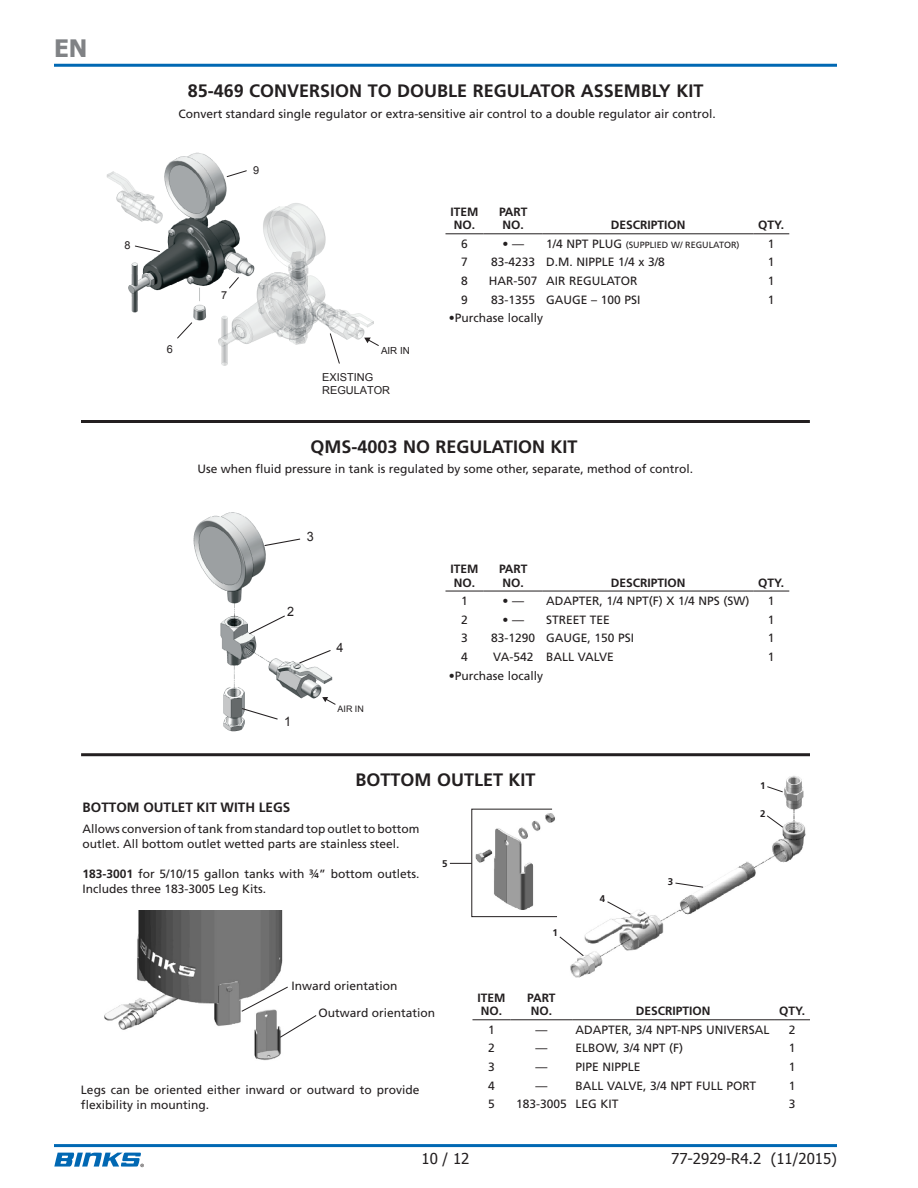
<style>
.page{position:relative;width:918px;height:1188px;background:#fff}
.page>*{position:absolute;margin:0;border:0;box-sizing:border-box;transform-origin:0 0}
.t1{font:700 24px "Tahoma";color:#808285}
.t2{font:700 18px "Frutiger";color:#231f20}
.t3{font:15px "Tahoma";color:#231f20}
.t4{font:700 13.5px "Frutiger";color:#231f20}
.t5{font:12.9px "Arial";color:#231f20}
.t6{font:12px/15px "Frutiger";color:#231f20}
.t7{font:700 12px/13.5px "Frutiger";color:#231f20}
.t8{font:10.95px/12.5px "Arial";color:#231f20}
.t9{font:700 9.75px "Frutiger";color:#231f20}
.t10{font:9.75px "Arial";color:#231f20}
.t11{font:9px "Frutiger";color:#231f20}
.t12{font:9px "Arial";color:#231f20}
.s1{font-size:12px}
.s2{font-weight:700}
</style>
<div class="page">
<hr style="left:54px;top:64px;width:783px;height:3px;background:#0168b3">
<hr style="left:54px;top:1144px;width:783px;height:3px;background:#0168b3">
<svg style="left:54px;top:1153px;width:90px;height:14px"></svg>
<hr style="left:445px;top:591px;width:39px;height:1px;background:#231f20">
<hr style="left:484px;top:591px;width:59px;height:1px;background:#231f20">
<hr style="left:543px;top:591px;width:210px;height:1px;background:#231f20">
<hr style="left:753px;top:591px;width:36px;height:1px;background:#231f20">
<img style="left:193px;top:512px;width:140px;height:220px">
<svg style="left:264px;top:538px;width:37px;height:9px"></svg>
<svg style="left:248px;top:615px;width:38px;height:20px"></svg>
<svg style="left:298px;top:649px;width:34px;height:15px"></svg>
<svg style="left:241px;top:707px;width:38px;height:13px"></svg>
<svg style="left:322px;top:697px;width:14px;height:8px"></svg>
<hr style="left:81px;top:420px;width:729px;height:3px;background:#231f20">
<hr style="left:445px;top:233px;width:39px;height:1px;background:#231f20">
<hr style="left:484px;top:233px;width:59px;height:1px;background:#231f20">
<hr style="left:543px;top:233px;width:210px;height:1px;background:#231f20">
<hr style="left:753px;top:233px;width:36px;height:1px;background:#231f20">
<img style="left:106px;top:152px;width:268px;height:214px">
<svg style="left:226px;top:170px;width:21px;height:8px"></svg>
<svg style="left:228px;top:276px;width:12px;height:13px"></svg>
<svg style="left:134px;top:245px;width:27px;height:8px"></svg>
<svg style="left:176px;top:322px;width:17px;height:17px"></svg>
<svg style="left:329px;top:333px;width:11px;height:31px"></svg>
<svg style="left:364px;top:338px;width:15px;height:9px"></svg>
<hr style="left:81px;top:753px;width:729px;height:3px;background:#231f20">
<img style="left:546px;top:776px;width:260px;height:202px">
<svg style="left:767px;top:786px;width:16px;height:7px"></svg>
<svg style="left:766px;top:815px;width:18px;height:13px"></svg>
<svg style="left:675px;top:882px;width:29px;height:6px"></svg>
<svg style="left:607px;top:901px;width:24px;height:14px"></svg>
<svg style="left:559px;top:936px;width:25px;height:21px"></svg>
<svg style="left:450px;top:809px;width:108px;height:108px"></svg>
<hr style="left:472px;top:1019px;width:39px;height:1px;background:#231f20">
<hr style="left:511px;top:1019px;width:61px;height:1px;background:#231f20">
<hr style="left:572px;top:1019px;width:202px;height:1px;background:#231f20">
<hr style="left:774px;top:1019px;width:36px;height:1px;background:#231f20">
<img style="left:104px;top:911px;width:179px;height:150px">
<svg style="left:241px;top:986px;width:76px;height:52px"></svg>
<h1 class="t1" style="left:54px;top:32px;width:35px">EN</h1>
<p class="t8" style="left:124px;top:239px;width:8px">8</p>
<p class="t2" style="left:188px;top:80px;width:517px">85-469 CONVERSION TO DOUBLE REGULATOR ASSEMBLY KIT</p>
<p class="t6" style="left:178px;top:106px;width:539px">Convert standard single regulator or extra-sensitive air control to a double regulator air control.</p>
<p class="t8" style="left:167px;top:343px;width:8px">6</p>
<p class="t8" style="left:253px;top:164px;width:8px">9</p>
<p class="t8" style="left:221px;top:289px;width:8px">7</p>
<p class="t7" style="left:451px;top:205px;width:30px">ITEM<br>NO.</p>
<p class="t7" style="left:499px;top:205px;width:30px">PART<br>NO.</p>
<p class="t7" style="left:611px;top:218px;width:76px">DESCRIPTION</p>
<p class="t7" style="left:758px;top:218px;width:28px">QTY.</p>
<p class="t10" style="left:381px;top:346px;width:30px">AIR IN</p>
<p class="t8" style="left:322px;top:371px;width:69px">EXISTING<br>REGULATOR</p>
<p class="t6" style="left:461px;top:236px;width:8px">6</p>
<p class="t6" style="left:502px;top:236px;width:23px">• —</p>
<p class="t11" style="left:546px;top:239px;width:195px"><span class="s1">1/4 NPT PLUG</span> (SUPPLIED W/ REGULATOR)</p>
<p class="t6" style="left:768px;top:236px;width:8px">1</p>
<p class="t6" style="left:461px;top:255px;width:8px">7</p>
<p class="t6" style="left:491px;top:255px;width:46px">83-4233</p>
<p class="t6" style="left:546px;top:255px;width:120px">D.M. NIPPLE 1/4 x 3/8</p>
<p class="t6" style="left:768px;top:255px;width:8px">1</p>
<p class="t6" style="left:461px;top:273px;width:8px">8</p>
<p class="t6" style="left:489px;top:273px;width:50px">HAR-507</p>
<p class="t6" style="left:546px;top:273px;width:93px">AIR REGULATOR</p>
<p class="t6" style="left:768px;top:273px;width:8px">1</p>
<p class="t6" style="left:461px;top:292px;width:8px">9</p>
<p class="t6" style="left:491px;top:292px;width:46px">83-1355</p>
<p class="t6" style="left:546px;top:292px;width:96px">GAUGE – 100 PSI</p>
<p class="t6" style="left:768px;top:292px;width:8px">1</p>
<p class="t6" style="left:449px;top:311px;width:96px">•Purchase locally</p>
<p class="t2" style="left:310px;top:436px;width:269px">QMS-4003 NO REGULATION KIT</p>
<p class="t6" style="left:198px;top:461px;width:497px">Use when fluid pressure in tank is regulated by some other, separate, method of control.</p>
<p class="t5" style="left:307px;top:529px;width:9px">3</p>
<p class="t5" style="left:287px;top:604px;width:9px">2</p>
<p class="t5" style="left:284px;top:714px;width:9px">1</p>
<p class="t5" style="left:336px;top:640px;width:9px">4</p>
<p class="t12" style="left:338px;top:704px;width:28px">AIR IN</p>
<p class="t7" style="left:451px;top:562px;width:30px">ITEM<br>NO.</p>
<p class="t7" style="left:499px;top:562px;width:30px">PART<br>NO.</p>
<p class="t7" style="left:611px;top:576px;width:76px">DESCRIPTION</p>
<p class="t7" style="left:758px;top:576px;width:28px">QTY.</p>
<p class="t6" style="left:461px;top:593px;width:8px">1</p>
<p class="t6" style="left:502px;top:593px;width:23px">• —</p>
<p class="t6" style="left:546px;top:593px;width:205px">ADAPTER, 1/4 NPT(F) X 1/4 NPS (SW)</p>
<p class="t6" style="left:768px;top:593px;width:8px">1</p>
<p class="t6" style="left:461px;top:612px;width:8px">2</p>
<p class="t6" style="left:502px;top:612px;width:23px">• —</p>
<p class="t6" style="left:546px;top:612px;width:65px">STREET TEE</p>
<p class="t6" style="left:768px;top:612px;width:8px">1</p>
<p class="t6" style="left:461px;top:631px;width:8px">3</p>
<p class="t6" style="left:491px;top:631px;width:46px">83-1290</p>
<p class="t6" style="left:546px;top:631px;width:90px">GAUGE, 150 PSI</p>
<p class="t6" style="left:768px;top:631px;width:8px">1</p>
<p class="t6" style="left:461px;top:649px;width:8px">4</p>
<p class="t6" style="left:493px;top:649px;width:42px">VA-542</p>
<p class="t6" style="left:546px;top:649px;width:69px">BALL VALVE</p>
<p class="t6" style="left:768px;top:649px;width:8px">1</p>
<p class="t6" style="left:449px;top:668px;width:96px">•Purchase locally</p>
<p class="t2" style="left:355px;top:769px;width:182px">BOTTOM OUTLET KIT</p>
<p class="t4" style="left:83px;top:800px;width:209px">BOTTOM OUTLET KIT WITH LEGS</p>
<p class="t6" style="left:83px;top:822px;width:338px">Allows conversion of tank from standard top outlet to bottom outlet. All bottom outlet wetted parts are stainless steel.</p>
<p class="t6" style="left:83px;top:867px;width:338px"><span class="s2">183-3001</span> for 5/10/15 gallon tanks with ¾” bottom outlets.<br>Includes three 183-3005 Leg Kits.</p>
<p class="t9" style="left:442px;top:858px;width:7px">5</p>
<p class="t6" style="left:291px;top:978px;width:108px">Inward orientation</p>
<p class="t6" style="left:318px;top:1005px;width:118px">Outward orientation</p>
<p class="t9" style="left:552px;top:927px;width:7px">1</p>
<p class="t7" style="left:478px;top:991px;width:30px">ITEM<br>NO.</p>
<p class="t7" style="left:527px;top:991px;width:30px">PART<br>NO.</p>
<p class="t9" style="left:600px;top:893px;width:7px">4</p>
<p class="t9" style="left:668px;top:876px;width:7px">3</p>
<p class="t9" style="left:760px;top:780px;width:7px">1</p>
<p class="t9" style="left:760px;top:808px;width:7px">2</p>
<p class="t7" style="left:636px;top:1004px;width:76px">DESCRIPTION</p>
<p class="t7" style="left:779px;top:1004px;width:28px">QTY.</p>
<p class="t6" style="left:81px;top:1082px;width:340px">Legs can be oriented either inward or outward to provide flexibility in mounting.</p>
<p class="t6" style="left:488px;top:1022px;width:8px">1</p>
<p class="t6" style="left:535px;top:1022px;width:13px">—</p>
<p class="t6" style="left:575px;top:1022px;width:196px">ADAPTER, 3/4 NPT-NPS UNIVERSAL</p>
<p class="t6" style="left:789px;top:1022px;width:8px">2</p>
<p class="t6" style="left:488px;top:1041px;width:8px">2</p>
<p class="t6" style="left:535px;top:1041px;width:13px">—</p>
<p class="t6" style="left:575px;top:1041px;width:109px">ELBOW, 3/4 NPT (F)</p>
<p class="t6" style="left:789px;top:1041px;width:8px">1</p>
<p class="t6" style="left:488px;top:1059px;width:8px">3</p>
<p class="t6" style="left:535px;top:1059px;width:13px">—</p>
<p class="t6" style="left:575px;top:1059px;width:67px">PIPE NIPPLE</p>
<p class="t6" style="left:789px;top:1059px;width:8px">1</p>
<p class="t6" style="left:488px;top:1078px;width:8px">4</p>
<p class="t6" style="left:535px;top:1078px;width:13px">—</p>
<p class="t6" style="left:575px;top:1078px;width:182px">BALL VALVE, 3/4 NPT FULL PORT</p>
<p class="t6" style="left:789px;top:1078px;width:8px">1</p>
<p class="t6" style="left:488px;top:1097px;width:8px">5</p>
<p class="t6" style="left:516px;top:1097px;width:52px">183-3005</p>
<p class="t6" style="left:575px;top:1097px;width:45px">LEG KIT</p>
<p class="t6" style="left:789px;top:1097px;width:8px">3</p>
<p class="t3" style="left:422px;top:1148px;width:49px">10 / 12</p>
<p class="t3" style="left:671px;top:1148px;width:167px">77-2929-R4.2 (11/2015)</p>
</div>
